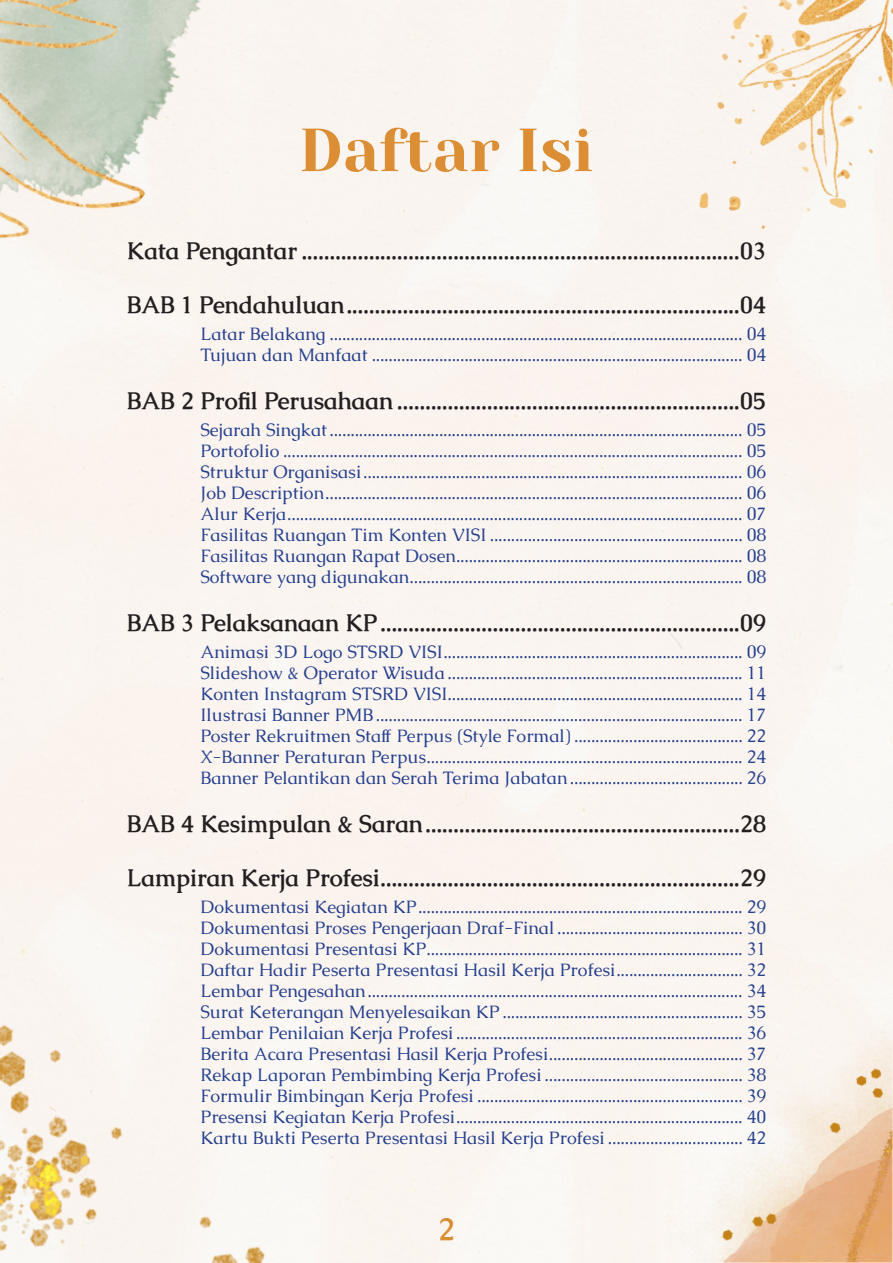
<style>
.page{position:relative;width:893px;height:1263px;background:#fff}
.page>*{position:absolute;margin:0;border:0;box-sizing:border-box;transform-origin:0 0}
.t1{font:60.6px "Yeseva One";color:#db8e34}
.t2{font:700 31.5px "Caudex";color:#da8e33}
.Paragraph_Style_1{font:700 24px "Caudex";color:#231f20}
.t3{font:18px "Caudex";color:#253f8e}
</style>
<div class="page">
<div style="left:653px;top:0;width:239px;height:229px;background:#faf4ef"></div>
<img style="left:713px;top:0;width:179px;height:219px">
<img style="left:531px;top:992px;width:361px;height:270px">
<img style="left:0;top:1025px;width:265px;height:237px">
<div style="left:258px;top:0;width:61px;height:282px;background:#faf4ef"></div>
<img style="left:0;top:0;width:258px;height:346px">
<p class="t1" style="left:299px;top:106px;width:296px">Daftar Isi</p>
<p class="Paragraph_Style_1" style="left:127px;top:235px;width:640px">Kata Pengantar ..............................................................................03</p>
<p class="Paragraph_Style_1" style="left:127px;top:289px;width:640px">BAB 1 Pendahuluan......................................................................04</p>
<p class="t3" style="left:200px;top:322px;width:567px">Latar Belakang .................................................................................................. 04</p>
<p class="t3" style="left:200px;top:343px;width:567px">Tujuan dan Manfaat ........................................................................................ 04</p>
<p class="Paragraph_Style_1" style="left:127px;top:385px;width:640px">BAB 2 Profil Perusahaan .............................................................05</p>
<p class="t3" style="left:200px;top:418px;width:567px">Sejarah Singkat.................................................................................................. 05</p>
<p class="t3" style="left:200px;top:439px;width:567px">Portofolio ............................................................................................................. 05</p>
<p class="t3" style="left:200px;top:460px;width:567px">Struktur Organisasi.......................................................................................... 06</p>
<p class="t3" style="left:200px;top:481px;width:567px">Job Description................................................................................................... 06</p>
<p class="t3" style="left:200px;top:502px;width:567px">Alur Kerja............................................................................................................ 07</p>
<p class="t3" style="left:200px;top:523px;width:567px">Fasilitas Ruangan Tim Konten VISI ............................................................ 08</p>
<p class="t3" style="left:200px;top:544px;width:567px">Fasilitas Ruangan Rapat Dosen.................................................................... 08</p>
<p class="t3" style="left:200px;top:565px;width:567px">Software yang digunakan............................................................................... 08</p>
<p class="Paragraph_Style_1" style="left:127px;top:607px;width:640px">BAB 3 Pelaksanaan KP................................................................09</p>
<p class="t3" style="left:200px;top:640px;width:567px">Animasi 3D Logo STSRD VISI....................................................................... 09</p>
<p class="t3" style="left:200px;top:661px;width:567px">Slideshow &amp; Operator Wisuda ...................................................................... 11</p>
<p class="t3" style="left:200px;top:682px;width:567px">Konten Instagram STSRD VISI...................................................................... 14</p>
<p class="t3" style="left:200px;top:703px;width:567px">Ilustrasi Banner PMB....................................................................................... 17</p>
<p class="t3" style="left:200px;top:724px;width:567px">Poster Rekruitmen Staff Perpus (Style Formal) ........................................ 22</p>
<p class="t3" style="left:200px;top:745px;width:567px">X-Banner Peraturan Perpus........................................................................... 24</p>
<p class="t3" style="left:200px;top:766px;width:567px">Banner Pelantikan dan Serah Terima Jabatan......................................... 26</p>
<p class="Paragraph_Style_1" style="left:127px;top:808px;width:640px">BAB 4 Kesimpulan &amp; Saran........................................................28</p>
<p class="Paragraph_Style_1" style="left:127px;top:862px;width:640px">Lampiran Kerja Profesi................................................................29</p>
<p class="t3" style="left:200px;top:895px;width:567px">Dokumentasi Kegiatan KP............................................................................. 29</p>
<p class="t3" style="left:200px;top:916px;width:567px">Dokumentasi Proses Pengerjaan Draf-Final ............................................ 30</p>
<p class="t3" style="left:200px;top:937px;width:567px">Dokumentasi Presentasi KP........................................................................... 31</p>
<p class="t3" style="left:200px;top:958px;width:567px">Daftar Hadir Peserta Presentasi Hasil Kerja Profesi.............................. 32</p>
<p class="t3" style="left:200px;top:979px;width:567px">Lembar Pengesahan......................................................................................... 34</p>
<p class="t3" style="left:200px;top:1000px;width:567px">Surat Keterangan Menyelesaikan KP......................................................... 35</p>
<p class="t3" style="left:200px;top:1021px;width:567px">Lembar Penilaian Kerja Profesi.................................................................... 36</p>
<p class="t3" style="left:200px;top:1042px;width:567px">Berita Acara Presentasi Hasil Kerja Profesi.............................................. 37</p>
<p class="t3" style="left:200px;top:1063px;width:567px">Rekap Laporan Pembimbing Kerja Profesi ............................................... 38</p>
<p class="t3" style="left:200px;top:1084px;width:567px">Formulir Bimbingan Kerja Profesi ............................................................... 39</p>
<p class="t3" style="left:200px;top:1105px;width:567px">Presensi Kegiatan Kerja Profesi.................................................................... 40</p>
<p class="t3" style="left:200px;top:1126px;width:567px">Kartu Bukti Peserta Presentasi Hasil Kerja Profesi ................................ 42</p>
<h2 class="t2" style="left:438px;top:1209px;width:18px">2</h2>
</div>
